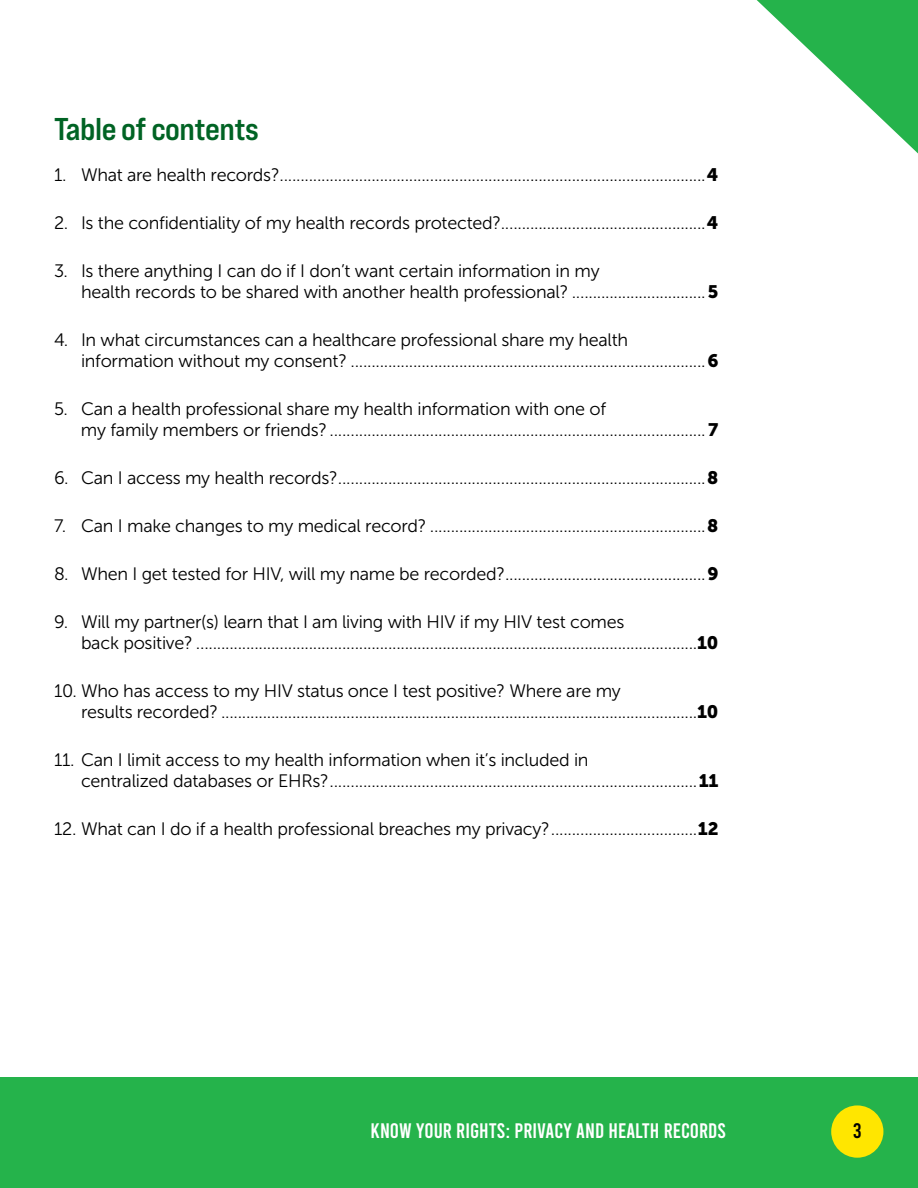
<style>
.page{position:relative;width:918px;height:1188px;background:#fff}
.page>*{position:absolute;margin:0;border:0;box-sizing:border-box;transform-origin:0 0}
.Intro_Headers{font:31.5px "Bebas Neue Pro Exp Bd";letter-spacing:-.015em;color:#006324}
.t1{font:21px "Bebas";color:#fff}
.t2{font:21px "Bebas";color:#000}
.Body{font:18px/21px "Museo Sans 300";letter-spacing:-.015em;color:#000}
.s1{font-family:"Museo Sans 900"}
</style>
<div class="page">
<div style="left:0;top:1078px;width:918px;height:110px;background:#25b34b"></div>
<svg style="left:757px;top:0;width:161px;height:153px"></svg>
<div style="left:831px;top:1105px;width:52px;height:53px;background:#ffe600;border-radius:50%"></div>
<p class="Intro_Headers" style="left:54px;top:109px;width:207px">Table of contents</p>
<p class="Body" style="left:54px;top:164px;width:666px">1. What are health records?......................................................................................................<span class="s1">4</span></p>
<p class="Body" style="left:54px;top:212px;width:666px">2. Is the confidentiality of my health records protected?.................................................<span class="s1">4</span></p>
<p class="Body" style="left:81px;top:260px;width:639px;text-indent:-27px">3. Is there anything I can do if I don’t want certain information in my<br>health records to be shared with another health professional? ................................<span class="s1">5</span></p>
<p class="Body" style="left:81px;top:329px;width:639px;text-indent:-27px">4. In what circumstances can a healthcare professional share my health information without my consent? .....................................................................................<span class="s1">6</span></p>
<p class="Body" style="left:81px;top:398px;width:639px;text-indent:-27px">5. Can a health professional share my health information with one of<br>my family members or friends? .......................................................................................... <span class="s1">7</span></p>
<p class="Body" style="left:54px;top:467px;width:666px">6. Can I access my health records?........................................................................................<span class="s1">8</span></p>
<p class="Body" style="left:54px;top:515px;width:666px">7. Can I make changes to my medical record? ..................................................................<span class="s1">8</span></p>
<p class="Body" style="left:54px;top:563px;width:666px">8. When I get tested for HIV, will my name be recorded?................................................<span class="s1">9</span></p>
<p class="Body" style="left:81px;top:611px;width:639px;text-indent:-27px">9. Will my partner(s) learn that I am living with HIV if my HIV test comes<br>back positive? ........................................................................................................................<span class="s1">10</span></p>
<p class="Body" style="left:81px;top:680px;width:639px;text-indent:-27px">10. Who has access to my HIV status once I test positive? Where are my<br>results recorded? ..................................................................................................................<span class="s1">10</span></p>
<p class="Body" style="left:81px;top:749px;width:639px;text-indent:-27px">11. Can I limit access to my health information when it’s included in<br>centralized databases or EHRs?........................................................................................<span class="s1">11</span></p>
<p class="Body" style="left:54px;top:818px;width:666px">12. What can I do if a health professional breaches my privacy?...................................<span class="s1">12</span></p>
<p class="t1" style="left:371px;top:1120px;width:357px">KNOW YOUR RIGHTS: PRIVACY AND HEALTH RECORDS</p>
<p class="t2" style="left:853px;top:1120px;width:10px">3</p>
</div>
